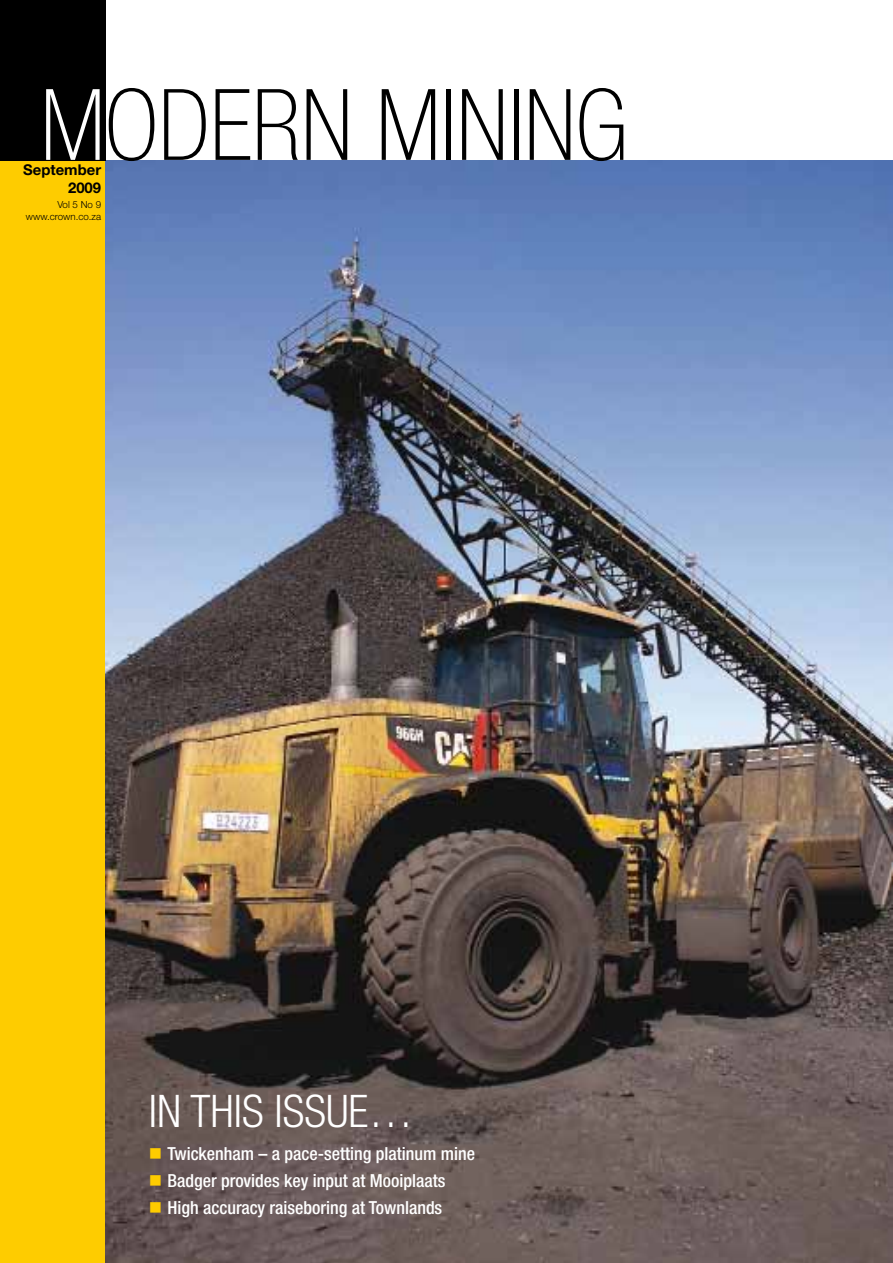
<style>
.page{position:relative;width:893px;height:1263px;background:#fff}
.page>*{position:absolute;margin:0;border:0;box-sizing:border-box;transform-origin:0 0}
.t1{font:100 condensed 99px "Helvetica Neue";color:#000}
.t2{font:300 condensed 45px "Helvetica Neue";color:#fff}
.t3{font:500 condensed 18px "Helvetica Neue LT Std";color:#fff}
.t4{font:700 14.85px "Helvetica Neue";color:#000}
.t5{font:300 9.75px/11.7px "Helvetica Neue";color:#000;text-align:right}
.s1{color:#fff}
.s2{color:#fecc00}
</style>
<div class="page">
<img style="left:105px;top:160px;width:788px;height:1103px">
<div style="left:0;top:0;width:105px;height:1263px;background:#fecc00"></div>
<div style="left:0;top:0;width:105px;height:160px;background:#000"></div>
<h1 class="t1" style="left:41px;top:69px;width:588px"><span class="s1">M</span>ODERN MINING</h1>
<p class="t4" style="left:68px;top:178px;width:35px">2009</p>
<p class="t5" style="left:26px;top:199px;width:77px">Vol 5 No 9 www.crown.co.za</p>
<p class="t4" style="left:23px;top:160px;width:79px">September</p>
<h2 class="t2" style="left:149px;top:1085px;width:266px">IN THIS ISSUE…</h2>
<p class="t3" style="left:149px;top:1143px;width:328px"><span class="s2">■</span> Twickenham – a pace-setting platinum mine</p>
<p class="t3" style="left:149px;top:1170px;width:298px"><span class="s2">■</span> Badger provides key input at Mooiplaats</p>
<p class="t3" style="left:149px;top:1197px;width:295px"><span class="s2">■</span> High accuracy raiseboring at Townlands</p>
</div>
